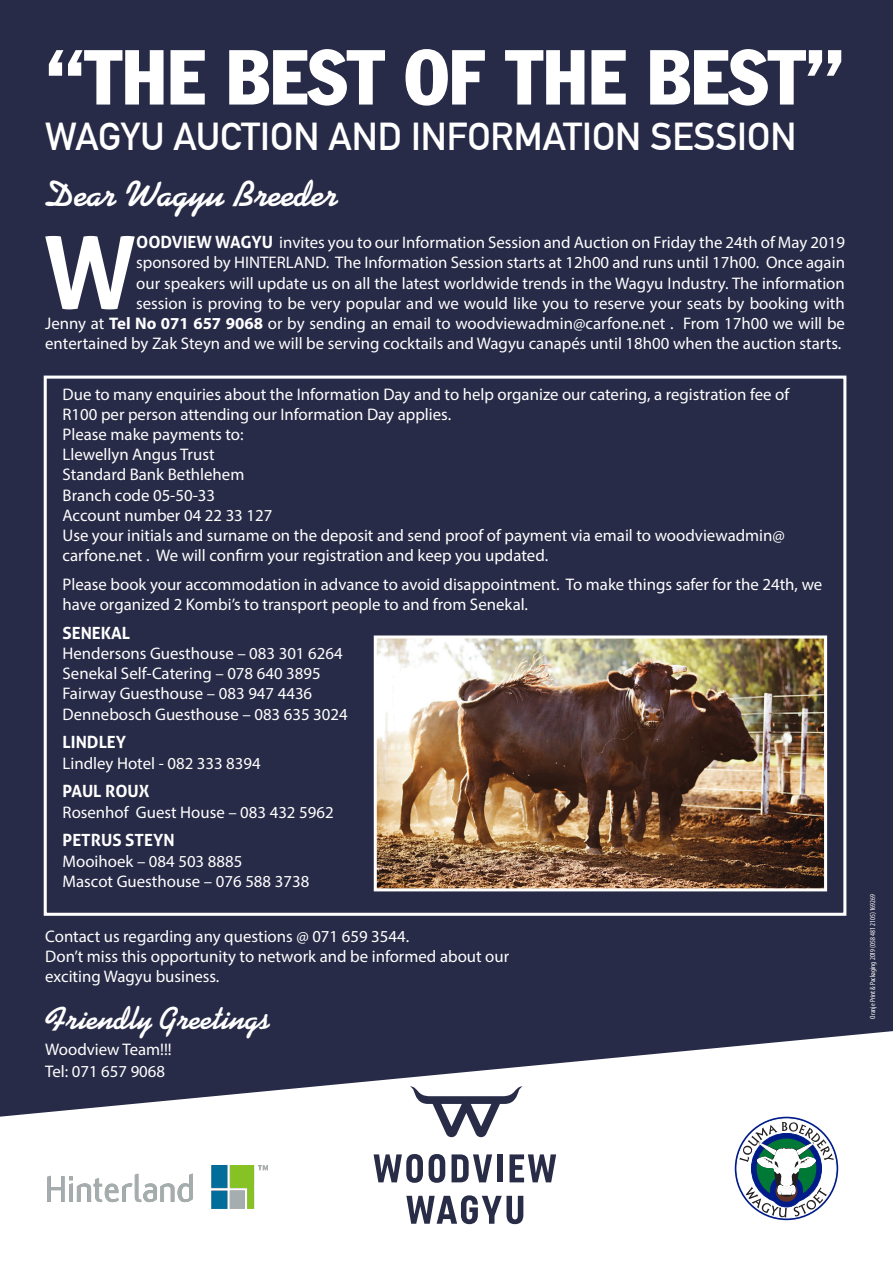
<style>
.page{position:relative;width:893px;height:1263px;background:#282b47}
.page>*{position:absolute;margin:0;border:0;box-sizing:border-box;transform-origin:0 0}
.t1{font:700 100.5px "Aller";color:#fff}
.t2{font:condensed 76.35px "Franklin Gothic Std";color:#fff}
.t3{font:700 38.1px "DIN Alternate";color:#fff}
.t4{font:700 36.6px "Kaufmann Std";color:#fff}
.t5{font:700 32.1px "Kaufmann Std";color:#fff}
.t6{font:16.8px/20.1px "Myriad Pro";color:#fff}
.t7{font:700 16.8px "Aller";color:#fff}
.t8{font:condensed 7.5px "Myriad Pro";color:#fff}
.s1{font-family:"Aller";font-weight:700}
.s2{font-weight:700}
</style>
<div class="page">
<svg style="left:0;top:1031px;width:893px;height:232px;fill:#fff"></svg>
<div style="left:44px;top:376px;width:802px;height:540px;border:3px solid #fff"></div>
<img style="left:378px;top:639px;width:445px;height:248px">
<div style="left:374px;top:635px;width:453px;height:256px;border:3px solid #fff"></div>
<svg style="left:374px;top:1154px;width:49px;height:29px"></svg>
<svg style="left:429px;top:1154px;width:16px;height:29px"></svg>
<svg style="left:451px;top:1154px;width:41px;height:28px"></svg>
<div style="left:497px;top:1154px;width:6px;height:28px;background:#282c47"></div>
<svg style="left:510px;top:1154px;width:46px;height:28px"></svg>
<svg style="left:410px;top:1086px;width:112px;height:51px"></svg>
<svg style="left:406px;top:1195px;width:117px;height:29px"></svg>
<svg style="left:735px;top:1117px;width:103px;height:103px"></svg>
<svg style="left:739px;top:1122px;width:95px;height:95px"></svg>
<img style="left:47px;top:1165px;width:221px;height:43px">
<h2 class="t2" style="left:45px;top:31px;width:801px">“THE BEST OF THE BEST”</h2>
<h3 class="t3" style="left:45px;top:108px;width:753px">WAGYU AUCTION AND INFORMATION SESSION</h3>
<h3 class="t4" style="left:45px;top:172px;width:294px">Dear Wagyu Breeder</h3>
<h1 class="t1" style="left:44px;top:211px;width:94px">W</h1>
<p class="t6" style="left:45px;top:232px;width:801px;text-align:right"><span class="s1">OODVIEW WAGYU</span> invites you to our Information Session and Auction on Friday the 24th of May 2019<br>sponsored by HINTERLAND. The Information Session starts at 12h00 and runs until 17h00. Once again<br>our speakers will update us on all the latest worldwide trends in the Wagyu Industry. The information<br>session is proving to be very popular and we would like you to reserve your seats by booking with<br>Jenny at <span class="s2">Tel No 071 657 9068</span> or by sending an email to woodviewadmin@carfone.net . From 17h00 we will be entertained by Zak Steyn and we will be serving cocktails and Wagyu canapés until 18h00 when the auction starts.</p>
<p class="t6" style="left:63px;top:384px;width:728px">Due to many enquiries about the Information Day and to help organize our catering, a registration fee of R100 per person attending our Information Day applies.<br>Please make payments to:<br>Llewellyn Angus Trust<br>Standard Bank Bethlehem<br>Branch code 05-50-33<br>Account number 04 22 33 127<br>Use your initials and surname on the deposit and send proof of payment via email to woodviewadmin@ carfone.net . We will confirm your registration and keep you updated.</p>
<p class="t6" style="left:63px;top:574px;width:761px">Please book your accommodation in advance to avoid disappointment. To make things safer for the 24th, we have organized 2 Kombi’s to transport people to and from Senekal.</p>
<p class="t7" style="left:63px;top:622px;width:69px">SENEKAL</p>
<p class="t6" style="left:63px;top:643px;width:287px">Hendersons Guesthouse – 083 301 6264<br>Senekal Self-Catering – 078 640 3895<br>Fairway Guesthouse – 083 947 4436<br>Dennebosch Guesthouse – 083 635 3024</p>
<p class="t7" style="left:63px;top:732px;width:65px">LINDLEY</p>
<p class="t6" style="left:63px;top:753px;width:200px">Lindley Hotel - 082 333 8394</p>
<p class="t7" style="left:63px;top:781px;width:88px">PAUL ROUX</p>
<p class="t6" style="left:63px;top:802px;width:273px">Rosenhof Guest House – 083 432 5962</p>
<p class="t7" style="left:63px;top:830px;width:114px">PETRUS STEYN</p>
<p class="t6" style="left:63px;top:851px;width:248px">Mooihoek – 084 503 8885<br>Mascot Guesthouse – 076 588 3738</p>
<p class="t6" style="left:45px;top:926px;width:466px">Contact us regarding any questions @ 071 659 3544.<br>Don’t miss this opportunity to network and be informed about our exciting Wagyu business.</p>
<h3 class="t5" style="left:45px;top:999px;width:226px">Friendly Greetings</h3>
<p class="t6" style="left:45px;top:1038px;width:128px;line-height:22px">Woodview Team!!!<br>Tel: 071 657 9068</p>
<p class="t8" style="left:868px;top:1018px;width:126px;rotate:-90deg">Oranje Print &amp; Packaging 2019 (058 481 2105) 169269</p>
</div>
